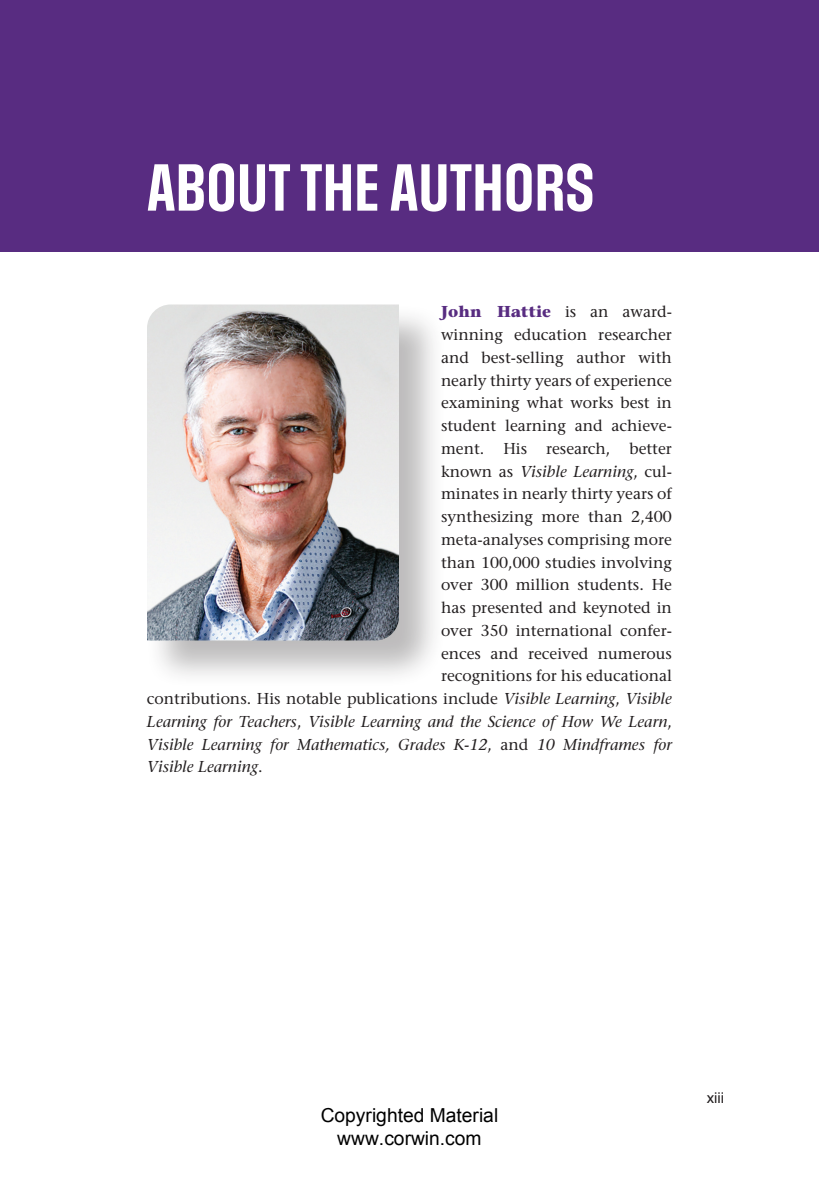
<style>
.page{position:relative;width:819px;height:1197px;background:#fff}
.page>*{position:absolute;margin:0;border:0;box-sizing:border-box;transform-origin:0 0}
.t1{font:600 56px "Social Gothic";color:#fff}
.t2{font:19.25px/23.1px "Arial";color:#000;text-align:center}
.t3{font:500 15.75px "Stone Serif Std";color:#231f20}
.t4{font:italic 500 15.75px "Stone Serif Std";color:#231f20}
.t5{font:700 15.75px "Stone Serif Std";color:#582c81}
.t6{font:14.88px "Helvetica LT Std";color:#231f20}
.s1{font-weight:500;color:#231f20}
.s2{font-style:normal}
.s3{font-style:italic}
</style>
<div class="page">
<div style="left:0;top:0;width:819px;height:252px;background:#582c81"></div>
<div style="left:146px;top:303px;width:300px;height:385px;background:#231f20;opacity:.3"></div>
<img style="left:147px;top:304px;width:252px;height:336px">
<h1 class="t1" style="left:147px;top:151px;width:449px">ABOUT THE AUTHORS</h1>
<p class="t5" style="left:441px;top:302px;width:233px">John Hattie <span class="s1">is an award-</span></p>
<p class="t3" style="left:441px;top:325px;width:233px">winning education researcher</p>
<p class="t3" style="left:441px;top:348px;width:232px">and best-selling author with</p>
<p class="t3" style="left:441px;top:371px;width:233px">nearly thirty years of experience</p>
<p class="t3" style="left:441px;top:394px;width:232px">examining what works best in</p>
<p class="t3" style="left:441px;top:416px;width:233px">student learning and achieve-</p>
<p class="t3" style="left:441px;top:439px;width:232px">ment. His research, better</p>
<p class="t4" style="left:441px;top:462px;width:232px"><span class="s2">known as</span> Visible Learning<span class="s2">, cul-</span></p>
<p class="t3" style="left:441px;top:485px;width:232px">minates in nearly thirty years of</p>
<p class="t3" style="left:441px;top:507px;width:233px">synthesizing more than 2,400</p>
<p class="t3" style="left:441px;top:530px;width:233px">meta-analyses comprising more</p>
<p class="t3" style="left:441px;top:553px;width:232px">than 100,000 studies involving</p>
<p class="t3" style="left:441px;top:575px;width:233px">over 300 million students. He</p>
<p class="t3" style="left:441px;top:598px;width:232px">has presented and keynoted in</p>
<p class="t3" style="left:441px;top:621px;width:233px">over 350 international confer-</p>
<p class="t3" style="left:441px;top:644px;width:232px">ences and received numerous</p>
<p class="t3" style="left:441px;top:666px;width:233px">recognitions for his educational</p>
<p class="t3" style="left:147px;top:689px;width:526px">contributions. His notable publications include <span class="s3">Visible Learning</span>, <span class="s3">Visible</span></p>
<p class="t4" style="left:147px;top:712px;width:526px">Learning for Teachers<span class="s2">,</span> Visible Learning and the Science of How We Learn<span class="s2">,</span></p>
<p class="t4" style="left:147px;top:735px;width:527px">Visible Learning for Mathematics, Grades K-12<span class="s2">, and</span> 10 Mindframes for</p>
<p class="t4" style="left:147px;top:758px;width:117px">Visible Learning<span class="s2">.</span></p>
<p class="t2" style="left:321px;top:1103px;width:179px">Copyrighted Material www.corwin.com</p>
<p class="t6" style="left:707px;top:1089px;width:19px">xiii</p>
</div>
